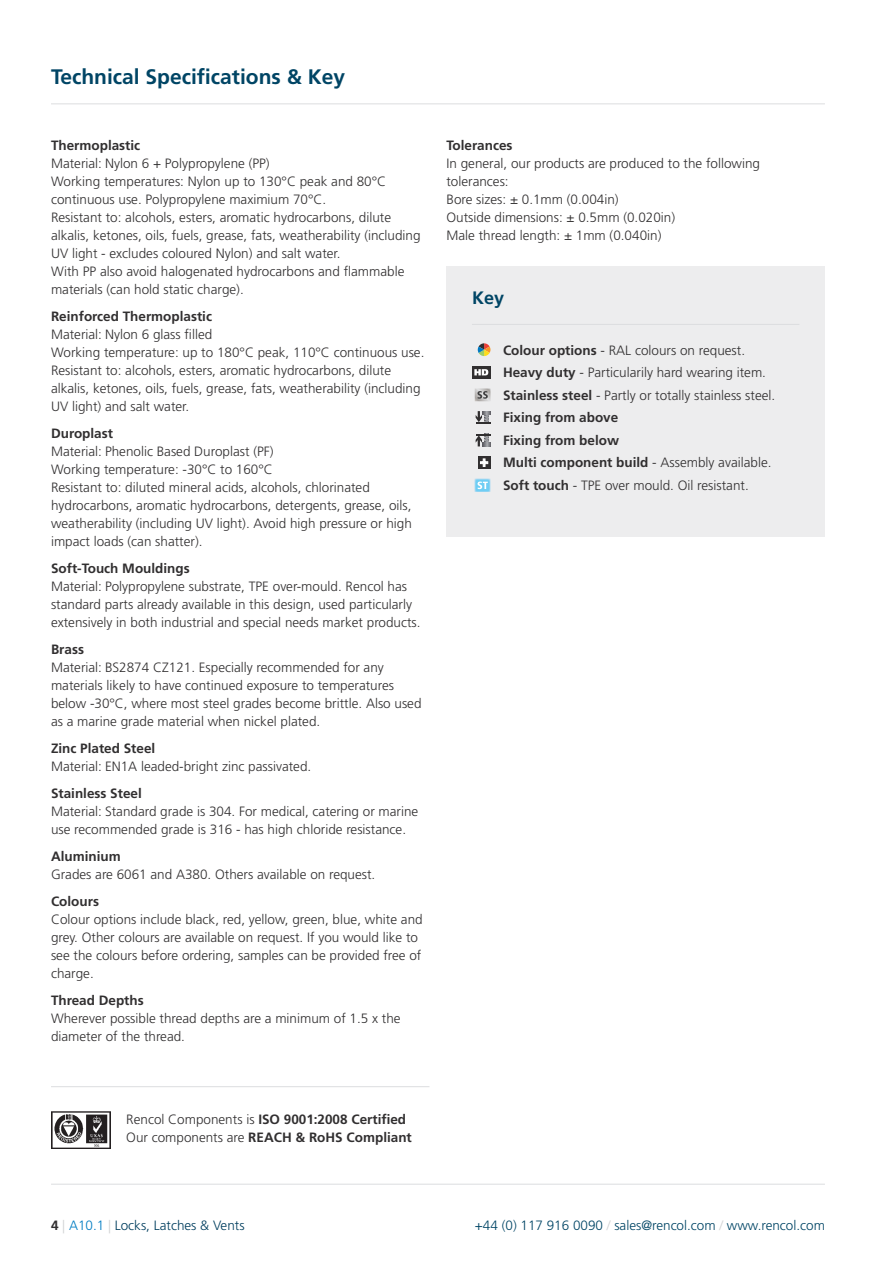
<style>
.page{position:relative;width:893px;height:1263px;background:#fff}
.page>*{position:absolute;margin:0;border:0;box-sizing:border-box;transform-origin:0 0}
.t1{font:700 21px "Frutiger LT Std";color:#004565}
.t2{font:700 18px "Frutiger LT Std";color:#004565}
.t3{font:300 13.5px/18px "Frutiger LT Std";color:#312f30}
.t4{font:700 13.5px/18px "Frutiger LT Std";color:#312f30}
.t5{font:300 13.5px "Frutiger LT Std";color:#004565}
.t6{font:300 13.5px "Frutiger LT Std";color:#003e5e}
.s1{font-weight:700}
.s2{font-weight:300}
.s3{font-weight:700;color:#312f30}
.s4{color:#d1d2d4}
.s5{color:#007dc3}
</style>
<div class="page">
<hr style="left:51px;top:1184px;width:774px;height:1px;background:#dcdddf">
<hr style="left:51px;top:104px;width:774px;height:1px;background:#dcdddf">
<div style="left:446px;top:266px;width:379px;height:270px;background:#ededee"></div>
<svg style="left:478px;top:343px;width:12px;height:13px"></svg>
<div style="left:478px;top:456px;width:12px;height:13px;background:#312f30"></div>
<svg style="left:480px;top:458px;width:9px;height:9px"></svg>
<svg style="left:472px;top:366px;width:18px;height:13px"></svg>
<svg style="left:474px;top:369px;width:14px;height:6px"></svg>
<hr style="left:472px;top:324px;width:327px;height:1px;background:#dcdddf">
<img style="left:51px;top:1111px;width:60px;height:37px">
<hr style="left:51px;top:1086px;width:378px;height:1px;background:#dcdddf">
<svg style="left:475px;top:388px;width:15px;height:13px"></svg>
<img style="left:475px;top:479px;width:15px;height:13px">
<svg style="left:478px;top:482px;width:10px;height:7px"></svg>
<svg style="left:476px;top:434px;width:14px;height:12px"></svg>
<svg style="left:476px;top:411px;width:14px;height:13px"></svg>
<h1 class="t1" style="left:51px;top:64px;width:296px">Technical Specifications &amp; Key</h1>
<p class="t4" style="left:51px;top:137px;width:91px">Thermoplastic</p>
<p class="t3" style="left:51px;top:155px;width:371px">Material: Nylon 6 + Polypropylene (PP)<br>Working temperatures: Nylon up to 130°C peak and 80°C continuous use. Polypropylene maximium 70°C.<br>Resistant to: alcohols, esters, aromatic hydrocarbons, dilute alkalis, ketones, oils, fuels, grease, fats, weatherability (including UV light - excludes coloured Nylon) and salt water.<br>With PP also avoid halogenated hydrocarbons and flammable materials (can hold static charge).</p>
<p class="t4" style="left:51px;top:307px;width:163px">Reinforced Thermoplastic</p>
<p class="t3" style="left:51px;top:326px;width:375px">Material: Nylon 6 glass filled<br>Working temperature: up to 180°C peak, 110°C continuous use.<br>Resistant to: alcohols, esters, aromatic hydrocarbons, dilute alkalis, ketones, oils, fuels, grease, fats, weatherability (including UV light) and salt water.</p>
<p class="t4" style="left:51px;top:424px;width:64px">Duroplast</p>
<p class="t3" style="left:51px;top:443px;width:362px">Material: Phenolic Based Duroplast (PF)<br>Working temperature: -30°C to 160°C<br>Resistant to: diluted mineral acids, alcohols, chlorinated hydrocarbons, aromatic hydrocarbons, detergents, grease, oils, weatherability (including UV light). Avoid high pressure or high impact loads (can shatter).</p>
<p class="t4" style="left:51px;top:559px;width:140px">Soft-Touch Mouldings</p>
<p class="t3" style="left:51px;top:578px;width:371px">Material: Polypropylene substrate, TPE over-mould. Rencol has standard parts already available in this design, used particularly extensively in both industrial and special needs market products.</p>
<p class="t4" style="left:51px;top:640px;width:34px">Brass</p>
<p class="t3" style="left:51px;top:659px;width:372px">Material: BS2874 CZ121. Especially recommended for any materials likely to have continued exposure to temperatures below -30°C, where most steel grades become brittle. Also used as a marine grade material when nickel plated.</p>
<p class="t4" style="left:51px;top:739px;width:106px">Zinc Plated Steel</p>
<p class="t3" style="left:51px;top:758px;width:262px">Material: EN1A leaded-bright zinc passivated.</p>
<p class="t4" style="left:51px;top:784px;width:92px">Stainless Steel</p>
<p class="t3" style="left:51px;top:803px;width:369px">Material: Standard grade is 304. For medical, catering or marine use recommended grade is 316 - has high chloride resistance.</p>
<p class="t4" style="left:51px;top:847px;width:71px">Aluminium</p>
<p class="t3" style="left:51px;top:866px;width:326px">Grades are 6061 and A380. Others available on request.</p>
<p class="t4" style="left:51px;top:892px;width:49px">Colours</p>
<p class="t3" style="left:51px;top:911px;width:373px">Colour options include black, red, yellow, green, blue, white and grey. Other colours are available on request. If you would like to see the colours before ordering, samples can be provided free of charge.</p>
<p class="t4" style="left:51px;top:991px;width:94px">Thread Depths</p>
<p class="t3" style="left:51px;top:1010px;width:351px">Wherever possible thread depths are a minimum of 1.5 x the diameter of the thread.</p>
<p class="t4" style="left:446px;top:136px;width:68px">Tolerances</p>
<p class="t3" style="left:446px;top:155px;width:315px">In general, our products are produced to the following tolerances:<br>Bore sizes: ± 0.1mm (0.004in)<br>Outside dimensions: ± 0.5mm (0.020in)<br>Male thread length: ± 1mm (0.040in)</p>
<h2 class="t2" style="left:472px;top:287px;width:34px">Key</h2>
<p class="t3" style="left:503px;top:339px;width:274px;line-height:22.5px"><span class="s1">Colour options</span> - RAL colours on request.<br><span class="s1">Heavy duty</span> - Particularily hard wearing item.<br><span class="s1">Stainless steel</span> - Partly or totally stainless steel.<br><span class="s1">Fixing from above<br>Fixing from below<br>Multi component build</span> - Assembly available.<br><span class="s1">Soft touch</span> - TPE over mould. Oil resistant.</p>
<p class="t4" style="left:126px;top:1111px;width:287px"><span class="s2">Rencol Components is</span> ISO 9001:2008 Certified<br><span class="s2">Our components are</span> REACH &amp; RoHS Compliant</p>
<p class="t6" style="left:51px;top:1218px;width:195px"><span class="s3">4</span> <span class="s4">|</span> <span class="s5">A10.1</span> <span class="s4">|</span> Locks, Latches &amp; Vents</p>
<p class="t5" style="left:475px;top:1218px;width:352px">+44 (0) 117 916 0090 <span class="s4">/</span> sales@rencol.com <span class="s4">/</span> www.rencol.com</p>
</div>
